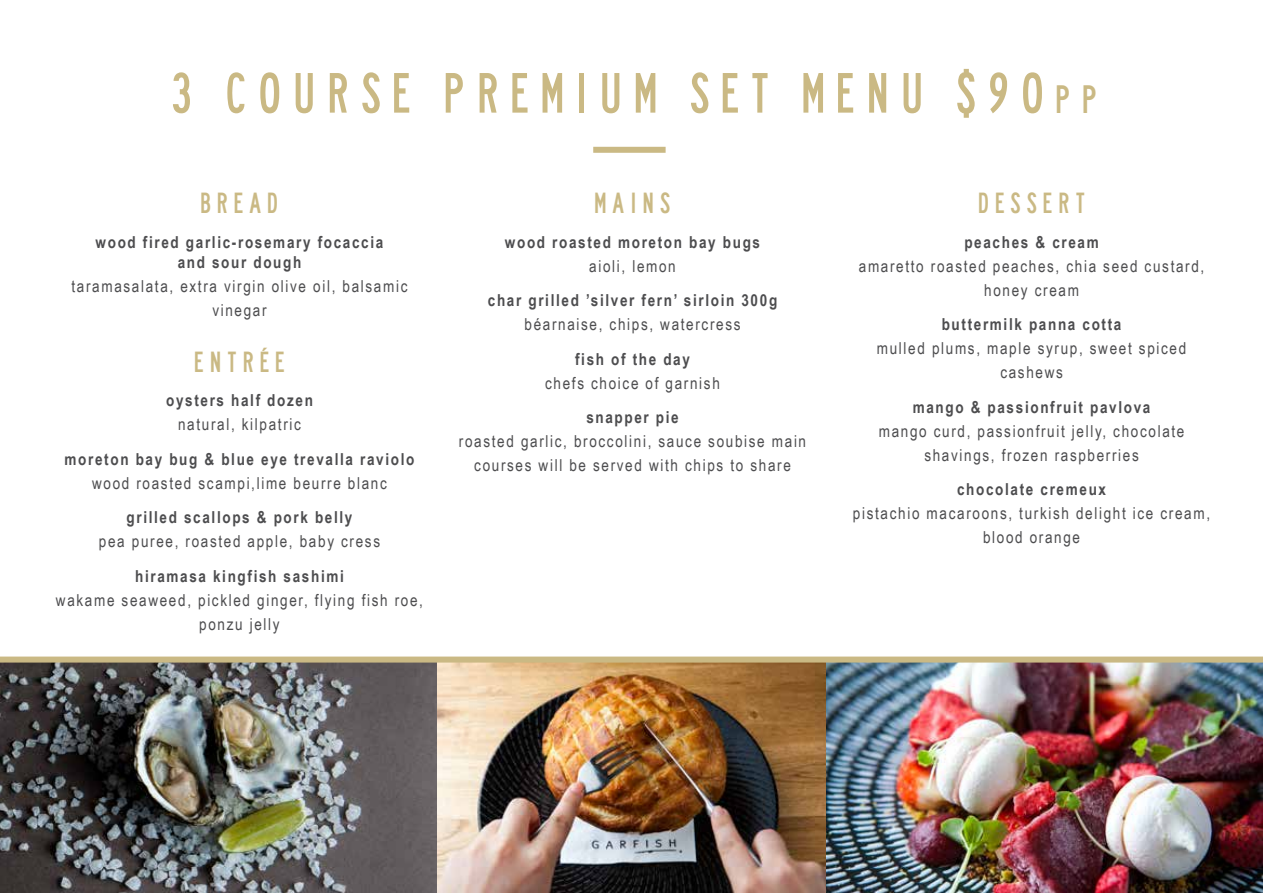
<style>
.page{position:relative;width:1263px;height:893px;background:#fff}
.page>*{position:absolute;margin:0;border:0;box-sizing:border-box;transform-origin:0 0}
.t1{font:52.5px "lanea";letter-spacing:.2em;color:#cab984}
.t2{font:27px "lanea";letter-spacing:.2em;color:#cab984}
.t3{font:16.5px/24px "Arial Narrow";letter-spacing:.1em;color:#4d4d4f;text-align:center}
.t4{font:700 16.5px/19.8px "Arial Narrow";letter-spacing:.1em;color:#4d4d4f;text-align:center}
.s1{font-size:36.75px}
</style>
<div class="page">
<img style="left:0;top:663px;width:1263px;height:230px">
<div style="left:0;top:657px;width:1263px;height:6px;background:#cab984"></div>
<div style="left:593px;top:147px;width:73px;height:6px;background:#cab984"></div>
<h1 class="t1" style="left:170px;top:61px;width:929px">3 COURSE PREMIUM SET MENU $90<span class="s1">pp</span></h1>
<h2 class="t2" style="left:200px;top:187px;width:80px">BREAD</h2>
<p class="t4" style="left:96px;top:231px;width:289px">wood fired garlic-rosemary focaccia and sour dough</p>
<p class="t3" style="left:72px;top:273px;width:337px">taramasalata, extra virgin olive oil, balsamic vinegar</p>
<h2 class="t2" style="left:194px;top:346px;width:92px">ENTRÉE</h2>
<p class="t4" style="left:166px;top:390px;width:148px">oysters half dozen</p>
<p class="t3" style="left:178px;top:412px;width:124px">natural, kilpatric</p>
<p class="t4" style="left:65px;top:448px;width:351px">moreton bay bug &amp; blue eye trevalla raviolo</p>
<p class="t3" style="left:92px;top:471px;width:296px">wood roasted scampi,lime beurre blanc</p>
<p class="t4" style="left:127px;top:507px;width:227px">grilled scallops &amp; pork belly</p>
<p class="t3" style="left:99px;top:529px;width:283px">pea puree, roasted apple, baby cress</p>
<p class="t4" style="left:135px;top:565px;width:210px">hiramasa kingfish sashimi</p>
<p class="t3" style="left:56px;top:588px;width:369px">wakame seaweed, pickled ginger, flying fish roe, ponzu jelly</p>
<h2 class="t2" style="left:594px;top:187px;width:78px">MAINS</h2>
<p class="t4" style="left:505px;top:231px;width:257px">wood roasted moreton bay bugs</p>
<p class="t3" style="left:589px;top:253px;width:88px">aioli, lemon</p>
<p class="t4" style="left:488px;top:290px;width:291px">char grilled ’silver fern’ sirloin 300g</p>
<p class="t3" style="left:524px;top:312px;width:218px">béarnaise, chips, watercress</p>
<p class="t4" style="left:575px;top:348px;width:116px">fish of the day</p>
<p class="t3" style="left:545px;top:370px;width:176px">chefs choice of garnish</p>
<p class="t4" style="left:586px;top:407px;width:94px">snapper pie</p>
<p class="t3" style="left:459px;top:429px;width:349px">roasted garlic, broccolini, sauce soubise main courses will be served with chips to share</p>
<h2 class="t2" style="left:978px;top:187px;width:109px">DESSERT</h2>
<p class="t4" style="left:964px;top:231px;width:136px">peaches &amp; cream</p>
<p class="t3" style="left:859px;top:253px;width:347px">amaretto roasted peaches, chia seed custard, honey cream</p>
<p class="t4" style="left:942px;top:314px;width:181px">buttermilk panna cotta</p>
<p class="t3" style="left:877px;top:336px;width:311px">mulled plums, maple syrup, sweet spiced cashews</p>
<p class="t4" style="left:913px;top:396px;width:239px">mango &amp; passionfruit pavlova</p>
<p class="t3" style="left:879px;top:418px;width:307px">mango curd, passionfruit jelly, chocolate shavings, frozen raspberries</p>
<p class="t4" style="left:957px;top:479px;width:150px">chocolate cremeux</p>
<p class="t3" style="left:853px;top:501px;width:359px">pistachio macaroons, turkish delight ice cream, blood orange</p>
</div>
